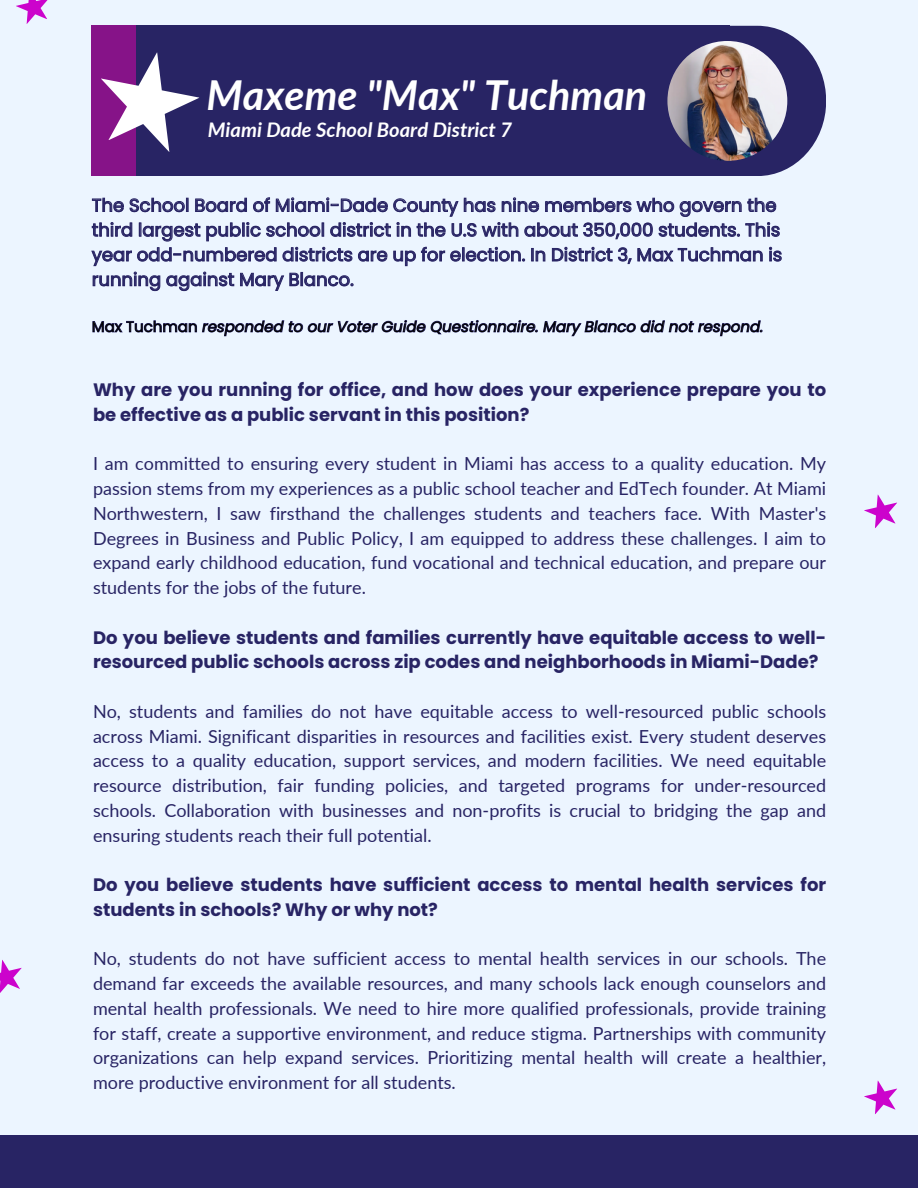
<style>
.page{position:relative;width:918px;height:1188px;background:#ecf5ff}
.page>*{position:absolute;margin:0;border:0;box-sizing:border-box;transform-origin:0 0}
.t1{font:italic 700 41.25px "Lato";color:#fff}
.t2{font:italic 700 20.1px "Lato";color:#fff}
.t3{font:18px/24.8px "Lato";color:#282464;text-align:justify}
.t4{font:700 18px/24.8px "Poppins";color:#282464}
.t5{font:18px/24.8px "Poppins";color:#282464}
.t6{font:italic 15px "Poppins";color:#000}
.s1{font-style:normal}
</style>
<div class="page">
<div style="left:0;top:1136px;width:918px;height:52px;background:#282464"></div>
<div style="left:461px;top:26px;width:365px;height:150px;background:#282464;border-radius:72px"></div>
<div style="left:92px;top:26px;width:637px;height:150px;background:#282464"></div>
<img style="left:667px;top:41px;width:120px;height:120px;border-radius:50%">
<div style="left:92px;top:26px;width:44px;height:150px;background:#861388"></div>
<svg style="left:101px;top:52px;width:99px;height:100px"></svg>
<svg style="left:16px;top:0;width:32px;height:24px"></svg>
<svg style="left:864px;top:494px;width:33px;height:34px"></svg>
<svg style="left:0;top:959px;width:22px;height:34px"></svg>
<svg style="left:864px;top:1080px;width:33px;height:34px"></svg>
<svg style="left:91px;top:197px;width:691px;height:94px"></svg>
<svg style="left:92px;top:320px;width:671px;height:17px"></svg>
<h3 class="t1" style="left:207px;top:70px;width:442px">Maxeme "Max" Tuchman</h3>
<h4 class="t2" style="left:208px;top:118px;width:306px">Miami Dade School Board District 7</h4>
<h3 class="t5" style="left:92px;top:193px;width:692px">The School Board of Miami-Dade County has nine members who govern the third largest public school district in the U.S with about 350,000 students. This year odd-numbered districts are up for election. In District 3, Max Tuchman is running against Mary Blanco.</h3>
<h4 class="t6" style="left:92px;top:316px;width:673px"><span class="s1">Max Tuchman</span> responded to our Voter Guide Questionnaire. Mary Blanco did not respond.</h4>
<h1 class="t4" style="left:93px;top:377px;width:735px">Why are you running for office, and how does your experience prepare you to be effective as a public servant in this position?</h1>
<h2 class="t3" style="left:93px;top:451px;width:735px">I am committed to ensuring every student in Miami has access to a quality education. My passion stems from my experiences as a public school teacher and EdTech founder. At Miami Northwestern, I saw firsthand the challenges students and teachers face. With Master's Degrees in Business and Public Policy, I am equipped to address these challenges. I aim to expand early childhood education, fund vocational and technical education, and prepare our students for the jobs of the future.</h2>
<p class="t4" style="left:93px;top:625px;width:735px">Do you believe students and families currently have equitable access to well&shy;resourced public schools across zip codes and neighborhoods in Miami-Dade?</p>
<h4 class="t3" style="left:93px;top:698px;width:735px">No, students and families do not have equitable access to well-resourced public schools across Miami. Significant disparities in resources and facilities exist. Every student deserves access to a quality education, support services, and modern facilities. We need equitable resource distribution, fair funding policies, and targeted programs for under-resourced schools. Collaboration with businesses and non-profits is crucial to bridging the gap and ensuring students reach their full potential.</h4>
<p class="t4" style="left:93px;top:872px;width:735px">Do you believe students have sufficient access to mental health services for students in schools? Why or why not?</p>
<h3 class="t3" style="left:93px;top:946px;width:735px">No, students do not have sufficient access to mental health services in our schools. The demand far exceeds the available resources, and many schools lack enough counselors and mental health professionals. We need to hire more qualified professionals, provide training for staff, create a supportive environment, and reduce stigma. Partnerships with community organizations can help expand services. Prioritizing mental health will create a healthier, more productive environment for all students.</h3>
</div>
